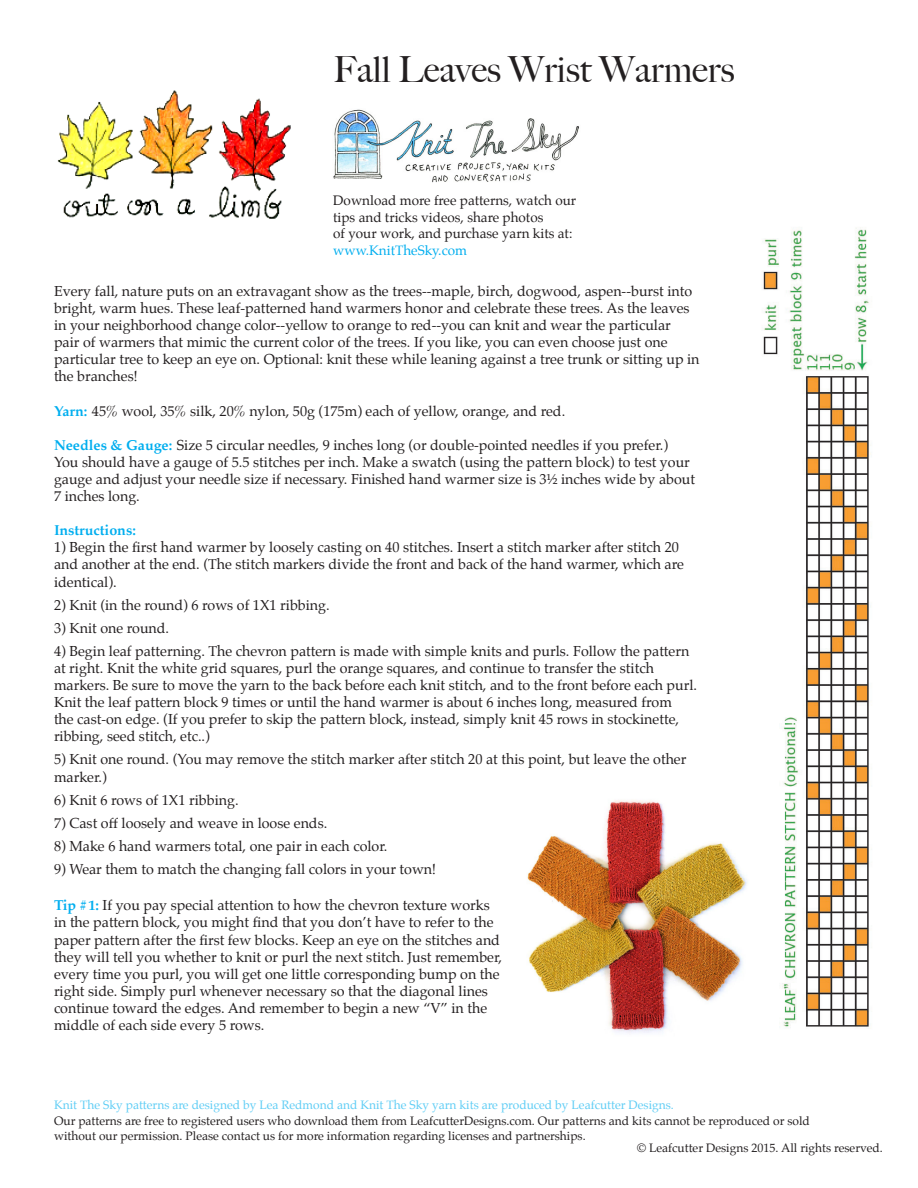
<style>
.page{position:relative;width:918px;height:1188px;background:#fff}
.page>*{position:absolute;margin:0;border:0;box-sizing:border-box;transform-origin:0 0}
.t1{font:500 36px "Big Caslon";color:#231f20}
.t2{font:14.25px/17.1px "Palatino";color:#231f20}
.t3{font:700 14.25px "Palatino";color:#00aeef}
.t4{font:13.5px "Palatino";color:#231f20}
.t5{font:13.5px "Palatino";color:#00aeef}
.t6{font:12px/14.4px "Palatino";color:#231f20}
.t7{font:12px "Palatino";color:#5fcdf5}
.s1{font-weight:700;color:#00aeef}
</style>
<div class="page">
<img style="left:333px;top:109px;width:246px;height:74px">
<img style="left:57px;top:90px;width:234px;height:129px">
<img style="left:527px;top:800px;width:220px;height:233px">
<img style="left:762px;top:227px;width:109px;height:801px">
<p class="t1" style="left:333px;top:49px;width:403px">Fall Leaves Wrist Warmers</p>
<p class="t4" style="left:333px;top:189px;width:245px">Download more free patterns, watch our</p>
<p class="t4" style="left:333px;top:206px;width:212px">tips and tricks videos, share photos</p>
<p class="t4" style="left:333px;top:222px;width:241px">of your work, and purchase yarn kits at:</p>
<p class="t5" style="left:333px;top:239px;width:135px">www.KnitTheSky.com</p>
<p class="t2" style="left:54px;top:282px;width:647px">Every fall, nature puts on an extravagant show as the trees--maple, birch, dogwood, aspen--burst into bright, warm hues. These leaf-patterned hand warmers honor and celebrate these trees. As the leaves in your neighborhood change color--yellow to orange to red--you can knit and wear the particular pair of warmers that mimic the current color of the trees. If you like, you can even choose just one particular tree to keep an eye on. Optional: knit these while leaning against a tree trunk or sitting up in the branches!</p>
<p class="t2" style="left:54px;top:402px;width:513px"><span class="s1">Yarn:</span> 45% wool, 35% silk, 20% nylon, 50g (175m) each of yellow, orange, and red.</p>
<p class="t2" style="left:54px;top:436px;width:643px"><span class="s1">Needles &amp; Gauge:</span> Size 5 circular needles, 9 inches long (or double-pointed needles if you prefer.)<br>You should have a gauge of 5.5 stitches per inch. Make a swatch (using the pattern block) to test your gauge and adjust your needle size if necessary. Finished hand warmer size is 3½ inches wide by about 7 inches long.</p>
<p class="t3" style="left:54px;top:518px;width:83px">Instructions:</p>
<p class="t2" style="left:54px;top:539px;width:631px">1) Begin the first hand warmer by loosely casting on 40 stitches. Insert a stitch marker after stitch 20 and another at the end. (The stitch markers divide the front and back of the hand warmer, which are identical).</p>
<p class="t2" style="left:54px;top:596px;width:277px">2) Knit (in the round) 6 rows of 1X1 ribbing.</p>
<p class="t2" style="left:54px;top:619px;width:117px">3) Knit one round.</p>
<p class="t2" style="left:54px;top:642px;width:645px">4) Begin leaf patterning. The chevron pattern is made with simple knits and purls. Follow the pattern at right. Knit the white grid squares, purl the orange squares, and continue to transfer the stitch markers. Be sure to move the yarn to the back before each knit stitch, and to the front before each purl.<br>Knit the leaf pattern block 9 times or until the hand warmer is about 6 inches long, measured from<br>the cast-on edge. (If you prefer to skip the pattern block, instead, simply knit 45 rows in stockinette, ribbing, seed stitch, etc..)</p>
<p class="t2" style="left:54px;top:751px;width:634px">5) Knit one round. (You may remove the stitch marker after stitch 20 at this point, but leave the other marker.)</p>
<p class="t2" style="left:54px;top:791px;width:186px">6) Knit 6 rows of 1X1 ribbing.</p>
<p class="t2" style="left:54px;top:814px;width:275px">7) Cast off loosely and weave in loose ends.</p>
<p class="t2" style="left:54px;top:837px;width:335px">8) Make 6 hand warmers total, one pair in each color.</p>
<p class="t2" style="left:54px;top:860px;width:384px">9) Wear them to match the changing fall colors in your town!</p>
<p class="t2" style="left:54px;top:897px;width:450px"><span class="s1">Tip #1:</span> If you pay special attention to how the chevron texture works in the pattern block, you might find that you don’t have to refer to the paper pattern after the first few blocks. Keep an eye on the stitches and they will tell you whether to knit or purl the next stitch. Just remember, every time you purl, you will get one little corresponding bump on the right side. Simply purl whenever necessary so that the diagonal lines continue toward the edges. And remember to begin a new “V” in the middle of each side every 5 rows.</p>
<p class="t7" style="left:54px;top:1095px;width:621px">Knit The Sky patterns are designed by Lea Redmond and Knit The Sky yarn kits are produced by Leafcutter Designs.</p>
<p class="t6" style="left:54px;top:1114px;width:757px">Our patterns are free to registered users who download them from LeafcutterDesigns.com. Our patterns and kits cannot be reproduced or sold without our permission. Please contact us for more information regarding licenses and partnerships.</p>
<p class="t6" style="left:637px;top:1141px;width:247px">© Leafcutter Designs 2015. All rights reserved.</p>
</div>
